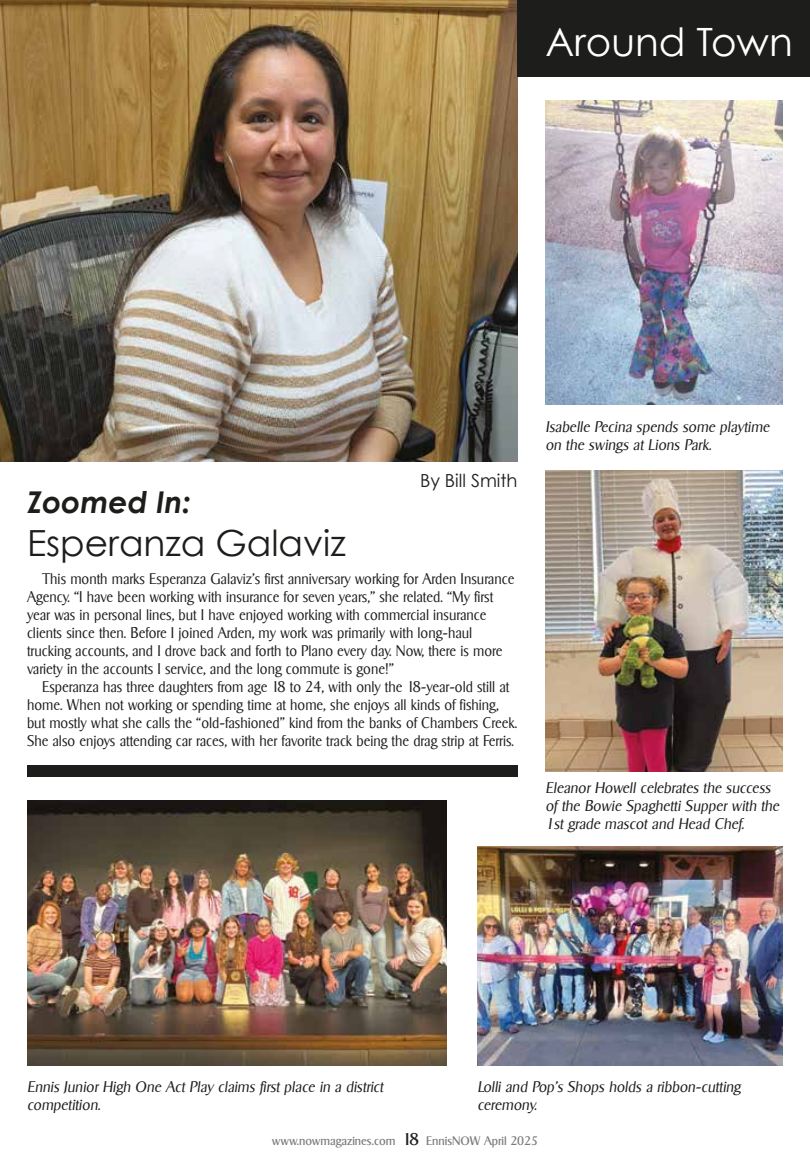
<style>
.page{position:relative;width:810px;height:1175px;background:#fff}
.page>*{position:absolute;margin:0;border:0;box-sizing:border-box;transform-origin:0 0}
.t1{font:39px "Century Gothic";color:#fff}
.t2{font:36px "Century Gothic";color:#1d1d1b}
.t3{font:italic 700 30px "Century Gothic";color:#1d1d1b}
.t4{font:18px "Century Gothic";color:#1d1d1b}
.t5{font:300 15px/18px "Sigvar Serial";color:#1d1d1b;scale:.95 1}
.t6{font:italic 300 15px/18px "Sigvar Serial";color:#1d1d1b}
.t7{font:12px "Sigvar Serial";color:#7c7b7b}
.s1{font-size:16.5px;color:#1d1d1b}
</style>
<div class="page">
<img style="left:545px;top:471px;width:238px;height:300px">
<img style="left:545px;top:100px;width:238px;height:304px">
<img style="left:0;top:0;width:518px;height:461px">
<div style="left:27px;top:765px;width:491px;height:12px;background:#1d1d1b"></div>
<img style="left:27px;top:801px;width:420px;height:264px">
<div style="left:518px;top:0;width:292px;height:76px;background:#1d1d1b"></div>
<img style="left:477px;top:847px;width:306px;height:218px">
<h1 class="t1" style="left:545px;top:18px;width:249px">Around Town</h1>
<p class="t4" style="left:420px;top:470px;width:99px">By Bill Smith</p>
<h3 class="t3" style="left:27px;top:483px;width:165px">Zoomed In:</h3>
<h2 class="t2" style="left:27px;top:521px;width:320px">Esperanza Galaviz</h2>
<p class="t5" style="left:27px;top:569px;width:515px;text-indent:15px">This month marks Esperanza Galaviz’s first anniversary working for Arden Insurance Agency. “I have been working with insurance for seven years,” she related. “My first year was in personal lines, but I have enjoyed working with commercial insurance clients since then. Before I joined Arden, my work was primarily with long-haul trucking accounts, and I drove back and forth to Plano every day. Now, there is more variety in the accounts I service, and the long commute is gone!”</p>
<p class="t5" style="left:27px;top:677px;width:518px;text-indent:15px">Esperanza has three daughters from age 18 to 24, with only the 18-year-old still at home. When not working or spending time at home, she enjoys all kinds of fishing, but mostly what she calls the “old-fashioned” kind from the banks of Chambers Creek.<br>She also enjoys attending car races, with her favorite track being the drag strip at Ferris.</p>
<p class="t6" style="left:545px;top:418px;width:226px">Isabelle Pecina spends some playtime on the swings at Lions Park.</p>
<p class="t6" style="left:545px;top:779px;width:235px">Eleanor Howell celebrates the success of the Bowie Spaghetti Supper with the<br>1st grade mascot and Head Chef.</p>
<p class="t6" style="left:27px;top:1077px;width:358px">Ennis Junior High One Act Play claims first place in a district competition.</p>
<p class="t6" style="left:477px;top:1077px;width:265px">Lolli and Pop’s Shops holds a ribbon-cutting ceremony.</p>
<p class="t7" style="left:272px;top:1133px;width:268px">www.nowmagazines.com <span class="s1">18</span> EnnisNOW April 2025</p>
</div>
